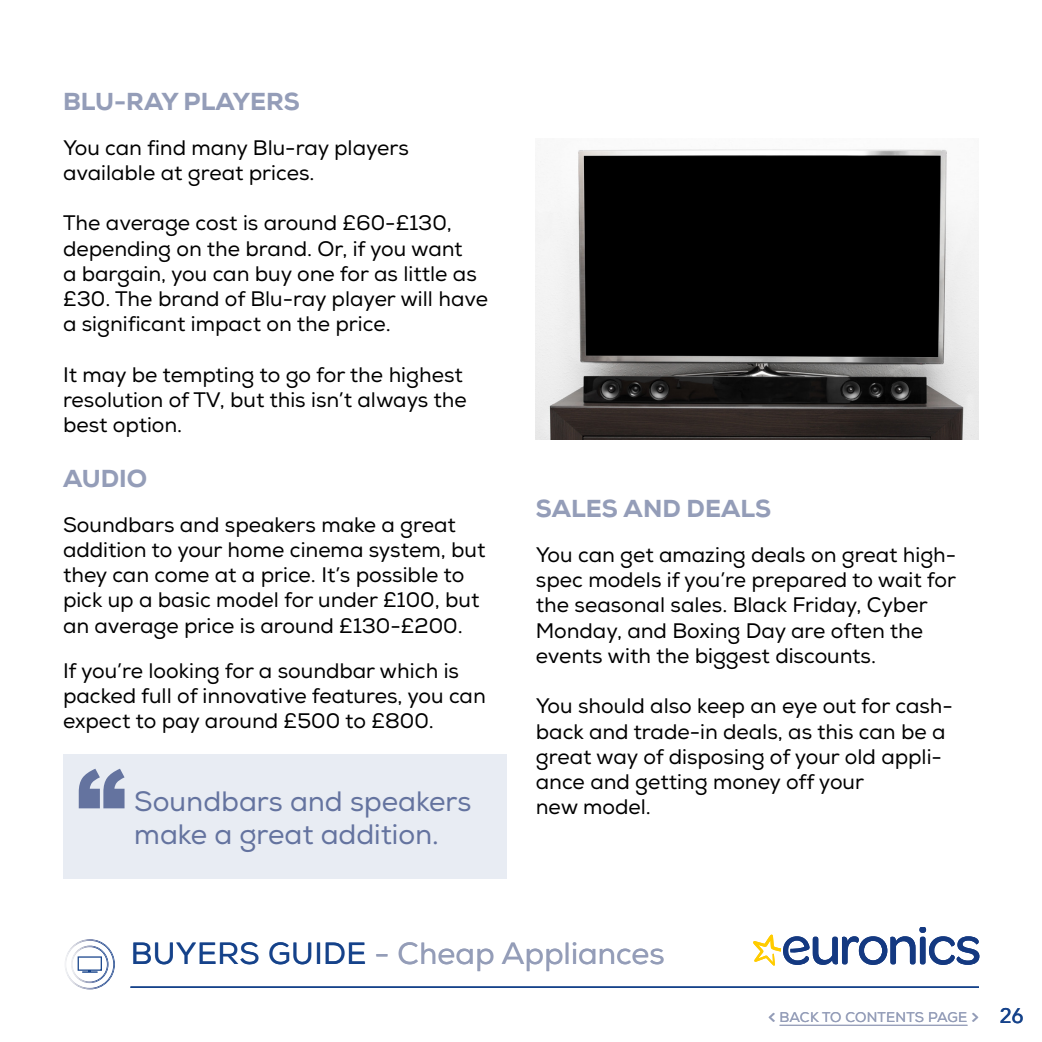
<style>
.page{position:relative;width:1042px;height:1042px;background:#fff}
.page>*{position:absolute;margin:0;border:0;box-sizing:border-box;transform-origin:0 0}
.t1{font:900 99.58px "Arial";color:#64739f}
.t2{font:30.62px "Euronics";color:#949db8}
.t3{font:28px "Euronics";color:#64739f}
.t4{font:800 24.5px "Euronics";color:#949db8}
.t5{font:21px/25.2px "Euronics";color:#000}
.t6{font:14px "Euronics";letter-spacing:.015em;color:#949db8}
.s1{color:#15428a}
.s2{font-size:21px}
.s3{font-family:"Avenir";font-weight:500;font-size:21px;color:#15428a}
</style>
<div class="page">
<svg style="left:753px;top:928px;width:226px;height:38px"></svg>
<hr style="left:130px;top:986px;width:849px;height:2px;background:#15428a">
<hr style="left:779px;top:1025px;width:188px;height:1px;background:#949db8">
<img style="left:536px;top:149px;width:443px;height:291px">
<div style="left:63px;top:754px;width:443px;height:124px;background:#e8ecf3"></div>
<img style="left:82px;top:939px;width:33px;height:50px">
<img style="left:65px;top:940px;width:49px;height:48px">
<img style="left:71px;top:945px;width:37px;height:38px">
<img style="left:72px;top:946px;width:36px;height:36px">
<svg style="left:78px;top:956px;width:24px;height:17px"></svg>
<p class="t4" style="left:63px;top:86px;width:238px">BLU-RAY PLAYERS</p>
<p class="t5" style="left:63px;top:135px;width:347px">You can find many Blu-ray players available at great prices.</p>
<p class="t5" style="left:63px;top:211px;width:427px">The average cost is around £60-£130, depending on the brand. Or, if you want<br>a bargain, you can buy one for as little as £30. The brand of Blu-ray player will have a significant impact on the price.</p>
<p class="t5" style="left:63px;top:362px;width:405px">It may be tempting to go for the highest resolution of TV, but this isn’t always the best option.</p>
<p class="t4" style="left:63px;top:462px;width:86px">AUDIO</p>
<p class="t5" style="left:63px;top:512px;width:424px">Soundbars and speakers make a great addition to your home cinema system, but they can come at a price. It’s possible to pick up a basic model for under £100, but an average price is around £130-£200.</p>
<p class="t5" style="left:63px;top:658px;width:424px">If you’re looking for a soundbar which is packed full of innovative features, you can expect to pay around £500 to £800.</p>
<h1 class="t1" style="left:76px;top:733px;width:51px">“</h1>
<h3 class="t3" style="left:134px;top:784px;width:339px">Soundbars and speakers</h3>
<h3 class="t3" style="left:134px;top:818px;width:306px">make a great addition.</h3>
<p class="t4" style="left:536px;top:493px;width:237px">SALES AND DEALS</p>
<p class="t5" style="left:536px;top:543px;width:422px">You can get amazing deals on great high&shy;spec models if you’re prepared to wait for the seasonal sales. Black Friday, Cyber Monday, and Boxing Day are often the events with the biggest discounts.</p>
<p class="t5" style="left:536px;top:694px;width:419px">You should also keep an eye out for cash&shy;back and trade-in deals, as this can be a great way of disposing of your old appli&shy;ance and getting money off your<br>new model.</p>
<h2 class="t2" style="left:131px;top:935px;width:535px"><span class="s1">BUYERS GUIDE</span> - Cheap Appliances</h2>
<p class="t6" style="left:768px;top:1008px;width:257px"><span class="s2">&lt;</span> BACK TO CONTENTS PAGE <span class="s2">&gt;</span> <span class="s3">26</span></p>
</div>
